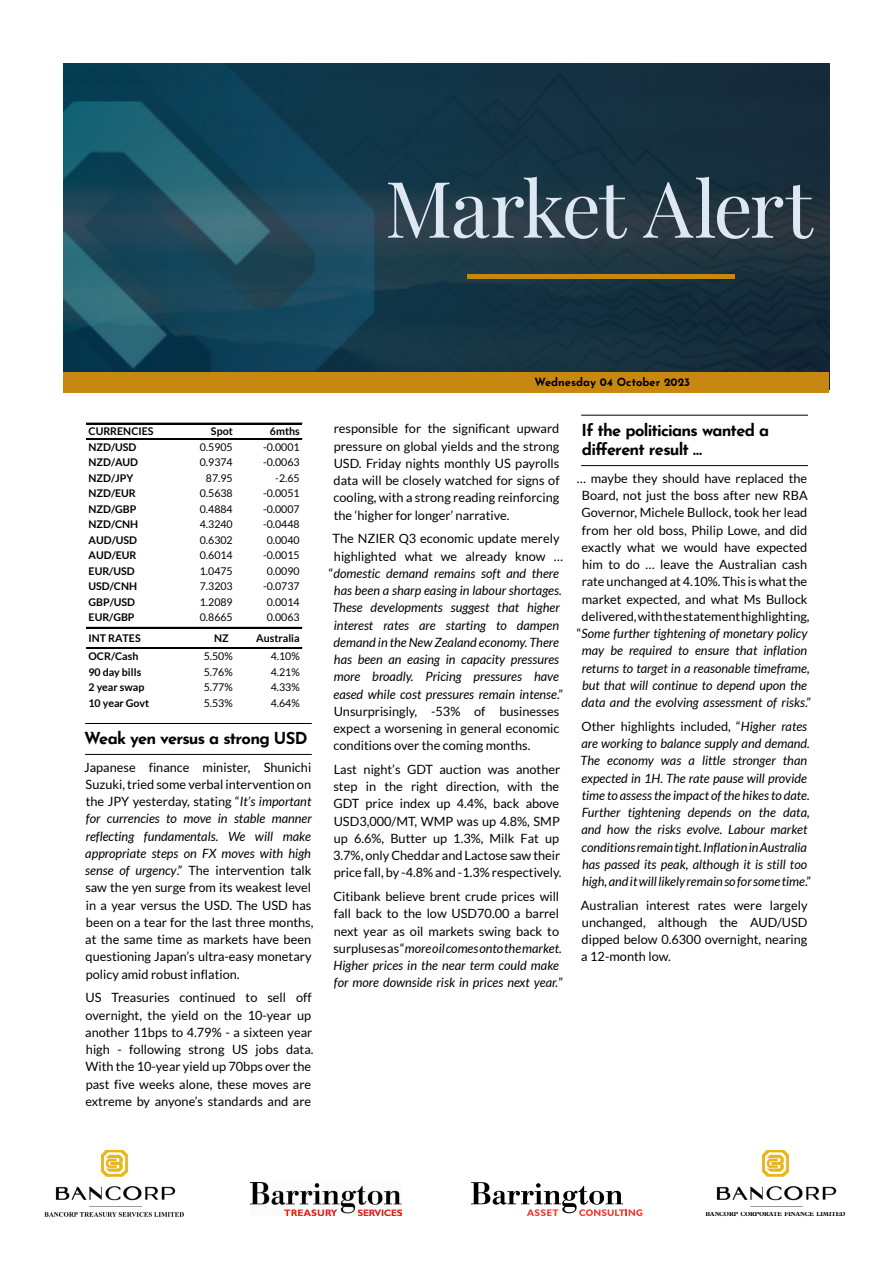
<style>
.page{position:relative;width:893px;height:1263px;background:#fff}
.page>*{position:absolute;margin:0;border:0;box-sizing:border-box;transform-origin:0 0}
.t1{font:78px "Playfair Display";letter-spacing:-.03em;color:#dee8f3}
.t2{font:700 16.5px/19.5px "Josefin Sans";letter-spacing:-.045em;color:#000}
.t3{font:12.75px/17.2px "Lato";color:#000}
.t4{font:italic 12.75px/17.2px "Lato";color:#000}
.t5{font:700 11.25px "Josefin Sans";color:#000}
.t6{font:10.65px "Lato";color:#000}
.t7{font:700 10.65px "Lato";color:#000}
.t8{font:700 6.45px "Plantin Std";letter-spacing:-.01em;color:#000;scale:.93 1}
.s1{font-style:italic}
.s2{font-style:normal}
</style>
<div class="page">
<hr style="left:85px;top:723px;width:227px;height:1px;background:#000">
<hr style="left:85px;top:754px;width:227px;height:1px;background:#000">
<hr style="left:86px;top:423px;width:216px;height:1px;background:#000">
<hr style="left:86px;top:438px;width:216px;height:1px;background:#000">
<hr style="left:86px;top:439px;width:216px;height:1px;background:#000">
<hr style="left:86px;top:627px;width:216px;height:1px;background:#000">
<hr style="left:86px;top:647px;width:216px;height:1px;background:#000">
<hr style="left:86px;top:648px;width:216px;height:1px;background:#000">
<hr style="left:581px;top:415px;width:227px;height:1px;background:#000">
<hr style="left:581px;top:465px;width:227px;height:1px;background:#000">
<img style="left:44px;top:1150px;width:140px;height:67px">
<img style="left:251px;top:1182px;width:151px;height:33px">
<img style="left:716px;top:1150px;width:121px;height:57px">
<img style="left:64px;top:64px;width:765px;height:308px">
<div style="left:64px;top:372px;width:765px;height:21px;background:#c78812"></div>
<hr style="left:467px;top:275px;width:268px;height:4px;background:#c78812">
<svg style="left:471px;top:1182px;width:171px;height:34px"></svg>
<h1 class="t1" style="left:385px;top:148px;width:429px">Market Alert</h1>
<p class="t7" style="left:89px;top:425px;width:67px">CURRENCIES</p>
<p class="t7" style="left:211px;top:425px;width:23px">Spot</p>
<p class="t7" style="left:270px;top:425px;width:31px">6mths</p>
<p class="t7" style="left:89px;top:441px;width:49px">NZD/USD</p>
<p class="t6" style="left:200px;top:441px;width:34px">0.5905</p>
<p class="t6" style="left:263px;top:441px;width:38px">-0.0001</p>
<p class="t7" style="left:89px;top:456px;width:51px">NZD/AUD</p>
<p class="t6" style="left:200px;top:457px;width:34px">0.9374</p>
<p class="t6" style="left:263px;top:457px;width:38px">-0.0063</p>
<p class="t7" style="left:89px;top:472px;width:46px">NZD/JPY</p>
<p class="t6" style="left:206px;top:472px;width:28px">87.95</p>
<p class="t6" style="left:275px;top:472px;width:26px">-2.65</p>
<p class="t7" style="left:89px;top:487px;width:49px">NZD/EUR</p>
<p class="t6" style="left:200px;top:487px;width:34px">0.5638</p>
<p class="t6" style="left:263px;top:487px;width:38px">-0.0051</p>
<p class="t7" style="left:89px;top:503px;width:49px">NZD/GBP</p>
<p class="t6" style="left:200px;top:503px;width:34px">0.4884</p>
<p class="t6" style="left:263px;top:503px;width:38px">-0.0007</p>
<p class="t7" style="left:89px;top:518px;width:51px">NZD/CNH</p>
<p class="t6" style="left:200px;top:518px;width:34px">4.3240</p>
<p class="t6" style="left:263px;top:518px;width:38px">-0.0448</p>
<p class="t7" style="left:89px;top:534px;width:50px">AUD/USD</p>
<p class="t6" style="left:200px;top:534px;width:34px">0.6302</p>
<p class="t6" style="left:267px;top:534px;width:34px">0.0040</p>
<p class="t7" style="left:89px;top:549px;width:49px">AUD/EUR</p>
<p class="t6" style="left:200px;top:549px;width:34px">0.6014</p>
<p class="t6" style="left:263px;top:549px;width:38px">-0.0015</p>
<p class="t7" style="left:89px;top:565px;width:48px">EUR/USD</p>
<p class="t6" style="left:200px;top:565px;width:34px">1.0475</p>
<p class="t6" style="left:267px;top:565px;width:34px">0.0090</p>
<p class="t7" style="left:89px;top:580px;width:50px">USD/CNH</p>
<p class="t6" style="left:200px;top:580px;width:34px">7.3203</p>
<p class="t6" style="left:263px;top:580px;width:38px">-0.0737</p>
<p class="t7" style="left:89px;top:596px;width:48px">GBP/USD</p>
<p class="t6" style="left:200px;top:596px;width:34px">1.2089</p>
<p class="t6" style="left:267px;top:596px;width:34px">0.0014</p>
<p class="t7" style="left:89px;top:611px;width:47px">EUR/GBP</p>
<p class="t6" style="left:200px;top:611px;width:34px">0.8665</p>
<p class="t6" style="left:267px;top:611px;width:34px">0.0063</p>
<p class="t7" style="left:89px;top:632px;width:54px">INT RATES</p>
<p class="t7" style="left:214px;top:632px;width:16px">NZ</p>
<p class="t7" style="left:256px;top:632px;width:45px">Australia</p>
<p class="t7" style="left:89px;top:650px;width:51px">OCR/Cash</p>
<p class="t6" style="left:204px;top:650px;width:31px">5.50%</p>
<p class="t6" style="left:271px;top:650px;width:31px">4.10%</p>
<p class="t7" style="left:89px;top:666px;width:54px">90 day bills</p>
<p class="t6" style="left:204px;top:666px;width:31px">5.76%</p>
<p class="t6" style="left:271px;top:666px;width:31px">4.21%</p>
<p class="t7" style="left:89px;top:681px;width:57px">2 year swap</p>
<p class="t6" style="left:204px;top:681px;width:31px">5.77%</p>
<p class="t6" style="left:271px;top:681px;width:31px">4.33%</p>
<p class="t7" style="left:89px;top:696px;width:62px">10 year Govt</p>
<p class="t6" style="left:204px;top:697px;width:31px">5.53%</p>
<p class="t6" style="left:271px;top:697px;width:31px">4.64%</p>
<p class="t2" style="left:84px;top:726px;width:225px">Weak yen versus a strong USD</p>
<p class="t3" style="left:84px;top:758px;width:231px">Japanese finance minister, Shunichi Suzuki, tried some verbal intervention on the JPY yesterday, stating “<span class="s1">It’s important for currencies to move in stable manner reflecting fundamentals. We will make appropriate steps on FX moves with high sense of urgency</span>.” The intervention talk saw the yen surge from its weakest level in a year versus the USD. The USD has been on a tear for the last three months, at the same time as markets have been questioning Japan’s ultra-easy monetary policy amid robust inflation.</p>
<p class="t3" style="left:85px;top:989px;width:230px">US Treasuries continued to sell off overnight, the yield on the 10-year up another 11bps to 4.79% - a sixteen year high - following strong US jobs data.<br>With the 10-year yield up 70bps over the past five weeks alone, these moves are extreme by anyone’s standards and are</p>
<p class="t5" style="left:534px;top:372px;width:157px">Wednesday 04 October 2023</p>
<p class="t3" style="left:334px;top:420px;width:228px;text-align:justify">responsible for the significant upward pressure on global yields and the strong USD. Friday nights monthly US payrolls data will be closely watched for signs of cooling, with a strong reading reinforcing the ‘higher for longer’ narrative.</p>
<p class="t3" style="left:333px;top:530px;width:229px">The NZIER Q3 economic update merely</p>
<p class="t3" style="left:334px;top:547px;width:231px">highlighted what we already know …</p>
<p class="t4" style="left:329px;top:565px;width:232px"><span class="s2">“</span>domestic demand remains soft and there</p>
<p class="t4" style="left:334px;top:582px;width:229px">has been a sharp easing in labour shortages.</p>
<p class="t4" style="left:332px;top:599px;width:229px">These developments suggest that higher</p>
<p class="t4" style="left:334px;top:617px;width:227px">interest rates are starting to dampen</p>
<p class="t4" style="left:333px;top:634px;width:227px">demand in the New Zealand economy. There</p>
<p class="t4" style="left:334px;top:651px;width:227px">has been an easing in capacity pressures</p>
<p class="t4" style="left:334px;top:668px;width:227px">more broadly. Pricing pressures have</p>
<p class="t4" style="left:333px;top:686px;width:231px">eased while cost pressures remain intense<span class="s2">.”</span></p>
<p class="t3" style="left:334px;top:702px;width:227px">Unsurprisingly, -53% of businesses</p>
<p class="t3" style="left:334px;top:720px;width:227px">expect a worsening in general economic</p>
<p class="t3" style="left:334px;top:737px;width:198px">conditions over the coming months.</p>
<p class="t3" style="left:333px;top:761px;width:230px">Last night’s GDT auction was another step in the right direction, with the GDT price index up 4.4%, back above USD3,000/MT, WMP was up 4.8%, SMP up 6.6%, Butter up 1.3%, Milk Fat up 3.7%, only Cheddar and Lactose saw their price fall, by -4.8% and -1.3% respectively.</p>
<p class="t3" style="left:333px;top:888px;width:231px">Citibank believe brent crude prices will fall back to the low USD70.00 a barrel next year as oil markets swing back to surpluses as “<span class="s1">more oil comes onto the market.<br>Higher prices in the near term could make for more downside risk in prices next year.</span>”</p>
<p class="t2" style="left:582px;top:417px;width:189px">If the politicians wanted a different result …</p>
<p class="t3" style="left:577px;top:470px;width:236px;text-align:center">… maybe they should have replaced the Board, not just the boss after new RBA Governor, Michele Bullock, took her lead from her old boss, Philip Lowe, and did exactly what we would have expected him to do … leave the Australian cash rate unchanged at 4.10%. This is what the market expected, and what Ms Bullock delivered, with the statement highlighting, “<span class="s1">Some further tightening of monetary policy may be required to ensure that inflation returns to target in a reasonable timeframe, but that will continue to depend upon the data and the evolving assessment of risks</span>.”</p>
<p class="t4" style="left:580px;top:718px;width:232px"><span class="s2">Other highlights included, “</span>Higher rates are working to balance supply and demand.<br>The economy was a little stronger than expected in 1H. The rate pause will provide time to assess the impact of the hikes to date.<br>Further tightening depends on the data, and how the risks evolve. Labour market conditions remain tight. Inflation in Australia has passed its peak, although it is still too high, and it will likely remain so for some time<span class="s2">.”</span></p>
<p class="t3" style="left:581px;top:896px;width:228px;text-align:justify">Australian interest rates were largely unchanged, although the AUD/USD dipped below 0.6300 overnight, nearing a 12-month low.</p>
<p class="t8" style="left:705px;top:1210px;width:152px">BANCORP CORPORATE FINANCE LIMITED</p>
</div>
